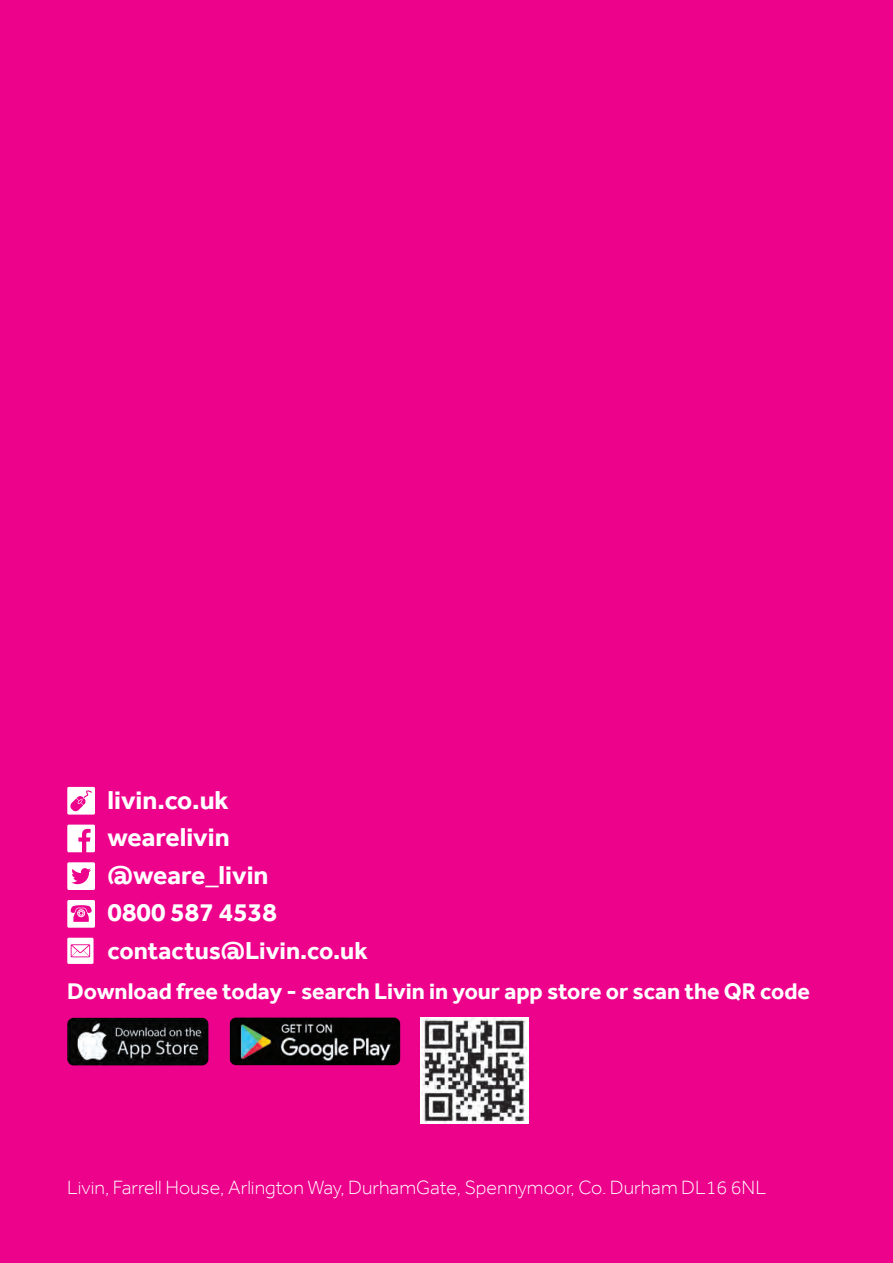
<style>
.page{position:relative;width:893px;height:1263px;background:#ed028c}
.page>*{position:absolute;margin:0;border:0;box-sizing:border-box;transform-origin:0 0}
.t1{font:700 26.7px/37.5px "Effra";color:#fff}
.t2{font:700 25.2px "Effra";color:#fff}
.t3{font:700 23.25px "Effra";color:#fff}
.t4{font:300 19.8px "Effra";color:#fff}
</style>
<div class="page">
<svg style="left:67px;top:900px;width:28px;height:28px"></svg>
<svg style="left:67px;top:787px;width:28px;height:27px"></svg>
<svg style="left:67px;top:825px;width:28px;height:27px"></svg>
<svg style="left:67px;top:862px;width:28px;height:28px"></svg>
<svg style="left:67px;top:938px;width:27px;height:26px"></svg>
<img style="left:67px;top:1018px;width:141px;height:47px">
<img style="left:230px;top:1017px;width:170px;height:48px">
<img style="left:421px;top:1017px;width:107px;height:106px">
<h1 class="t1" style="left:108px;top:781px;width:171px">livin.co.uk wearelivin @weare_livin<br>0800 587 4538</h1>
<p class="t2" style="left:108px;top:935px;width:262px">contactus@Livin.co.uk</p>
<p class="t3" style="left:67px;top:978px;width:744px">Download free today - search Livin in your app store or scan the QR code</p>
<p class="t4" style="left:67px;top:1175px;width:700px">Livin, Farrell House, Arlington Way, DurhamGate, Spennymoor, Co. Durham DL16 6NL</p>
</div>
